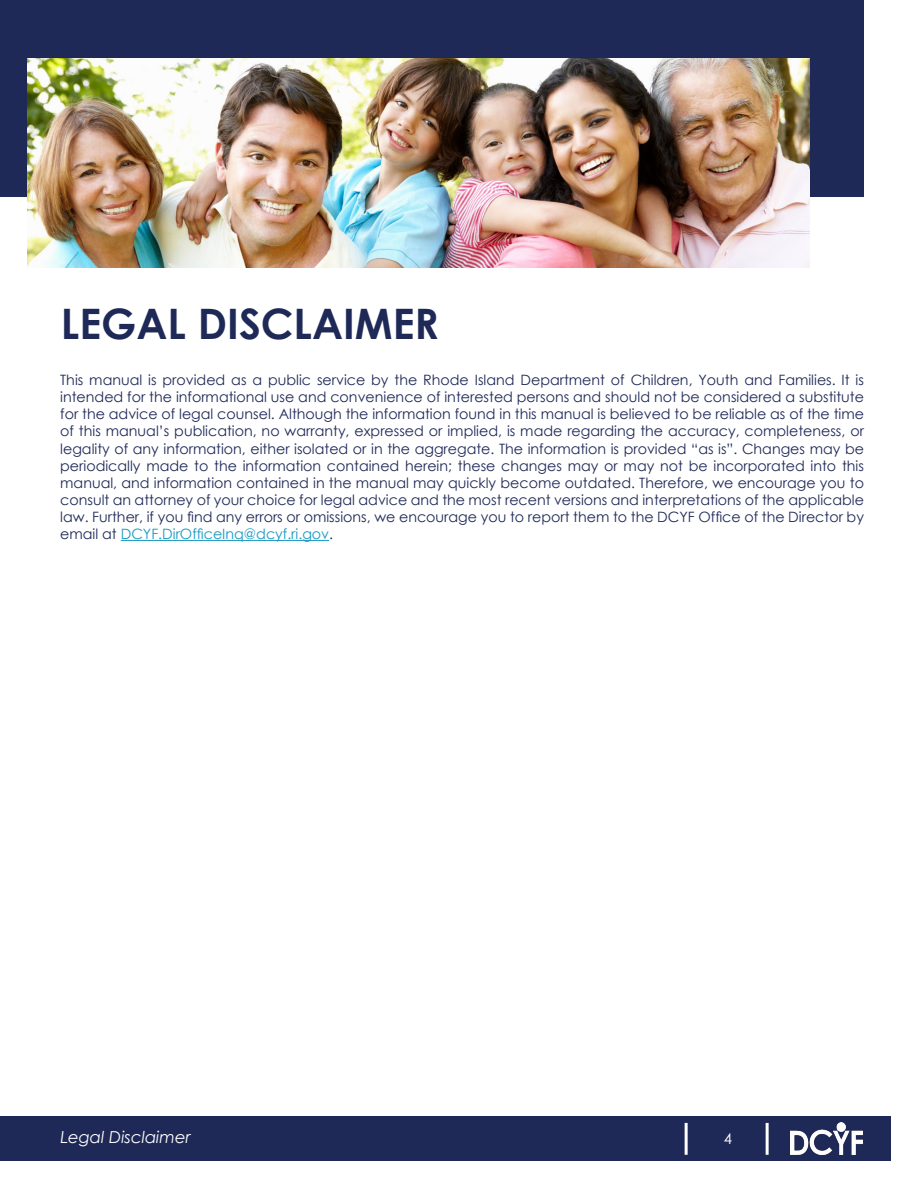
<style>
.page{position:relative;width:918px;height:1188px;background:#fff}
.page>*{position:absolute;margin:0;border:0;box-sizing:border-box;transform-origin:0 0}
.t1{font:700 42px "Century Gothic";color:#1f2957}
.t2{font:italic 16.5px "Century Gothic";color:#fff}
.t3{font:15px "Century Gothic";color:#fff}
.t4{font:14.25px/17.1px "Century Gothic";color:#1f2957;text-align:justify}
.s1{color:#1698c2}
</style>
<div class="page">
<div style="left:0;top:1117px;width:891px;height:44px;background:#1f2957"></div>
<hr style="left:685px;top:1123px;width:3px;height:32px;background:#fff">
<hr style="left:766px;top:1123px;width:3px;height:32px;background:#fff">
<img style="left:790px;top:1123px;width:73px;height:32px">
<div style="left:0;top:0;width:864px;height:197px;background:#1f2957"></div>
<img style="left:27px;top:58px;width:783px;height:210px">
<hr style="left:121px;top:540px;width:208px;height:1px;background:#1698c2">
<h1 class="t1" style="left:61px;top:292px;width:380px">LEGAL DISCLAIMER</h1>
<p class="t4" style="left:60px;top:371px;width:805px">This manual is provided as a public service by the Rhode Island Department of Children, Youth and Families. It is intended for the informational use and convenience of interested persons and should not be considered a substitute for the advice of legal counsel. Although the information found in this manual is believed to be reliable as of the time of this manual’s publication, no warranty, expressed or implied, is made regarding the accuracy, completeness, or legality of any information, either isolated or in the aggregate. The information is provided “as is”. Changes may be periodically made to the information contained herein; these changes may or may not be incorporated into this manual, and information contained in the manual may quickly become outdated. Therefore, we encourage you to consult an attorney of your choice for legal advice and the most recent versions and interpretations of the applicable law. Further, if you find any errors or omissions, we encourage you to report them to the DCYF Office of the Director by email at <span class="s1">DCYF.DirOfficeInq@dcyf.ri.gov</span>.</p>
<p class="t2" style="left:60px;top:1126px;width:132px">Legal Disclaimer</p>
<p class="t3" style="left:724px;top:1128px;width:10px">4</p>
</div>
